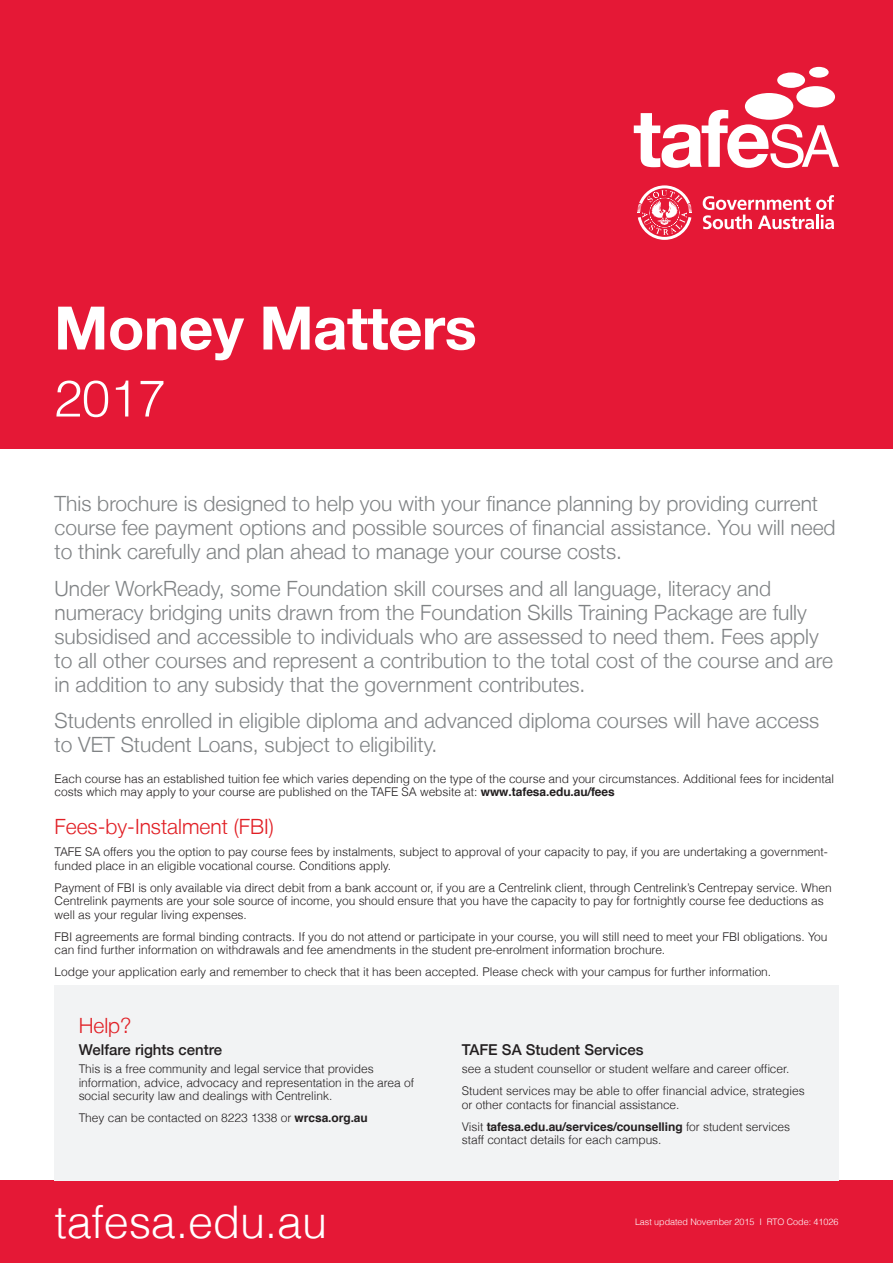
<style>
.page{position:relative;width:893px;height:1263px;background:#fff}
.page>*{position:absolute;margin:0;border:0;box-sizing:border-box;transform-origin:0 0}
.t1{font:700 60px "Helvetica Neue";letter-spacing:-.01em;color:#fff}
.t2{font:300 51px "Helvetica";color:#fff}
.space{font:300 45px "Helvetica";letter-spacing:-.005em;color:#fff}
.Grey_Heading_Span_Al{font:300 21px/24px "Helvetica Neue LT";color:#808385}
.Red_Heading_1{font:300 21px "Helvetica Neue LT";color:#e11f25}
.Course_Name{font:500 15px "Helvetica Neue LT";color:#231f20}
.General{font:300 12px/13.5px "Helvetica";letter-spacing:-.005em;color:#231f20}
.space-2{font:300 9px "Helvetica";letter-spacing:-.005em;color:#fff}
.s1{font-weight:700}
</style>
<div class="page">
<div style="left:0;top:1181px;width:893px;height:82px;background:#e51836"></div>
<div style="left:0;top:0;width:893px;height:449px;background:#e51836"></div>
<div style="left:54px;top:985px;width:785px;height:196px;background:#f2f3f4"></div>
<svg style="left:634px;top:110px;width:205px;height:58px"></svg>
<div style="left:745px;top:93px;width:48px;height:27px;background:#fff;border-radius:50%"></div>
<div style="left:796px;top:86px;width:39px;height:21px;background:#fff;border-radius:50%"></div>
<div style="left:777px;top:72px;width:28px;height:16px;background:#fff;border-radius:50%"></div>
<div style="left:809px;top:67px;width:20px;height:11px;background:#fff;border-radius:50%"></div>
<svg style="left:703px;top:195px;width:131px;height:34px"></svg>
<svg style="left:637px;top:185px;width:55px;height:55px"></svg>
<p class="t1" style="left:54px;top:274px;width:424px">Money Matters</p>
<p class="t2" style="left:54px;top:357px;width:113px">2017</p>
<p class="Grey_Heading_Span_Al" style="left:55px;top:491px;width:783px">This brochure is designed to help you with your finance planning by providing current course fee payment options and possible sources of financial assistance. You will need to think carefully and plan ahead to manage your course costs.</p>
<p class="Grey_Heading_Span_Al" style="left:55px;top:576px;width:780px">Under WorkReady, some Foundation skill courses and all language, literacy and numeracy bridging units drawn from the Foundation Skills Training Package are fully subsidised and accessible to individuals who are assessed to need them. Fees apply to all other courses and represent a contribution to the total cost of the course and are in addition to any subsidy that the government contributes.</p>
<p class="Grey_Heading_Span_Al" style="left:55px;top:708px;width:766px">Students enrolled in eligible diploma and advanced diploma courses will have access to VET Student Loans, subject to eligibility.</p>
<p class="General" style="left:55px;top:771px;width:781px">Each course has an established tuition fee which varies depending on the type of the course and your circumstances. Additional fees for incidental costs which may apply to your course are published on the TAFE SA website at: <span class="s1">www.tafesa.edu.au/fees</span></p>
<p class="Red_Heading_1" style="left:55px;top:814px;width:221px">Fees-by-Instalment (FBI)</p>
<p class="General" style="left:55px;top:845px;width:775px">TAFE SA offers you the option to pay course fees by instalments, subject to approval of your capacity to pay, if you are undertaking a government&shy;funded place in an eligible vocational course. Conditions apply.</p>
<p class="General" style="left:55px;top:880px;width:779px">Payment of FBI is only available via direct debit from a bank account or, if you are a Centrelink client, through Centrelink’s Centrepay service. When<br>Centrelink payments are your sole source of income, you should ensure that you have the capacity to pay for fortnightly course fee deductions as well as your regular living expenses.</p>
<p class="General" style="left:55px;top:929px;width:774px">FBI agreements are formal binding contracts. If you do not attend or participate in your course, you will still need to meet your FBI obligations. You can find further information on withdrawals and fee amendments in the student pre-enrolment information brochure.</p>
<p class="General" style="left:55px;top:965px;width:718px">Lodge your application early and remember to check that it has been accepted. Please check with your campus for further information.</p>
<p class="Red_Heading_1" style="left:79px;top:1013px;width:54px">Help?</p>
<p class="Course_Name" style="left:79px;top:1041px;width:145px">Welfare rights centre</p>
<p class="General" style="left:79px;top:1061px;width:337px">This is a free community and legal service that provides information, advice, advocacy and representation in the area of social security law and dealings with Centrelink.</p>
<p class="General" style="left:79px;top:1110px;width:291px">They can be contacted on 8223 1338 or <span class="s1">wrcsa.org.au</span></p>
<p class="space" style="left:55px;top:1186px;width:274px">tafesa.edu.au</p>
<p class="Course_Name" style="left:462px;top:1041px;width:183px">TAFE SA Student Services</p>
<p class="General" style="left:462px;top:1061px;width:329px">see a student counsellor or student welfare and career officer.</p>
<p class="General" style="left:462px;top:1083px;width:344px">Student services may be able to offer financial advice, strategies or other contacts for financial assistance.</p>
<p class="General" style="left:462px;top:1119px;width:330px">Visit <span class="s1">tafesa.edu.au/services/counselling</span> for student services staff contact details for each campus.</p>
<p class="space-2" style="left:635px;top:1215px;width:205px">Last updated November 2015 I RTO Code: 41026</p>
</div>
